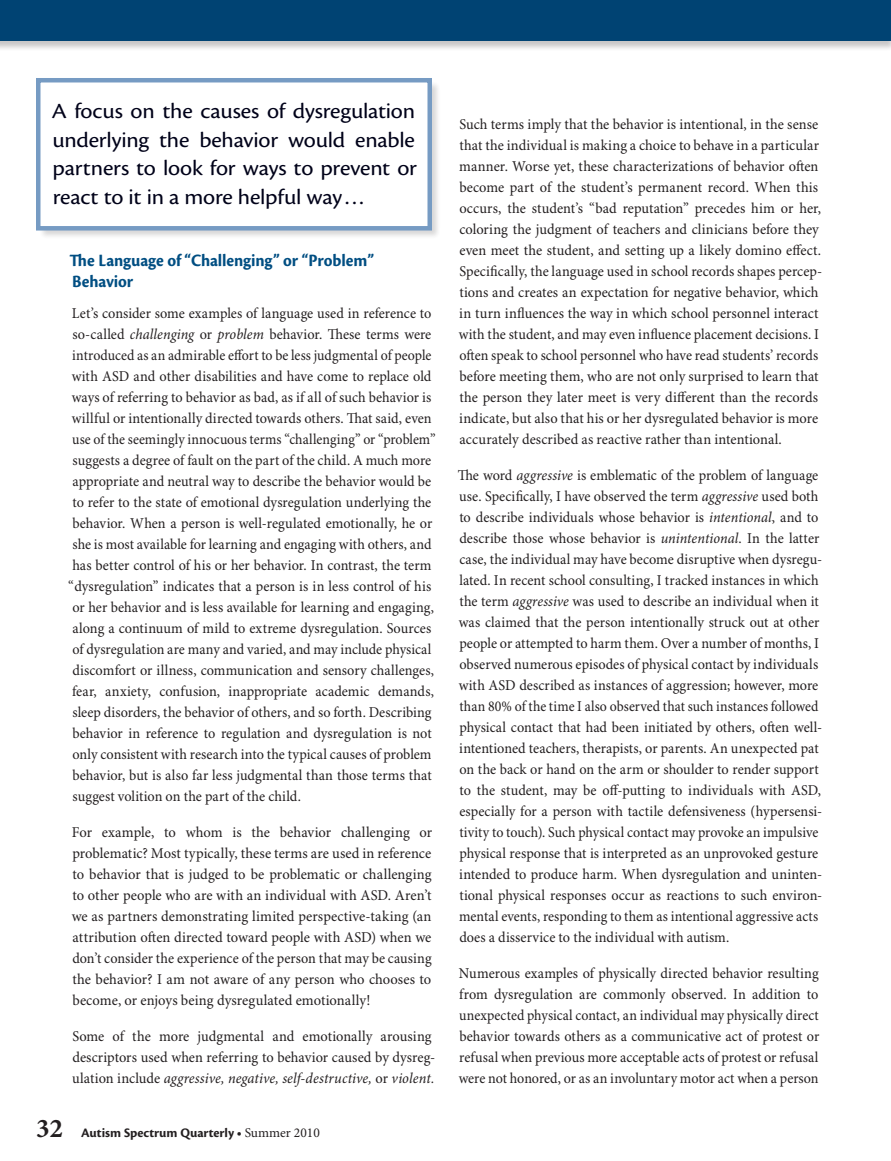
<style>
.page{position:relative;width:891px;height:1161px;background:#fff}
.page>*{position:absolute;margin:0;border:0;box-sizing:border-box;transform-origin:0 0}
.t1{font:22.5px/28.5px "Cronos Pro";letter-spacing:-.01em;color:#000219;text-align:justify;scale:1.06 1}
.t2{font:700 18px/21px "Cronos Pro";letter-spacing:-.005em;color:#004e82;scale:.95 1}
.t3{font:15px/21px "Minion Pro";color:#231f20;scale:.95 1}
.t4{font:15px/21px "Minion Pro";color:#231f20;scale:.96 1}
.t5{font:15px/21px "Minion Pro";color:#231f20;text-align:justify}
.t6{font:700 13.5px "Cronos Pro";color:#231f20}
.s1{font-style:italic}
.s2{font-family:"Minion Pro";font-size:27px}
.s3{font-family:"Minion Pro";font-weight:400}
</style>
<div class="page">
<div style="left:0;top:0;width:891px;height:51px;background:#231f20;opacity:.25"></div>
<div style="left:0;top:0;width:891px;height:40px;background:#004373"></div>
<div style="left:39px;top:81px;width:402px;height:158px;background:#231f20;opacity:.25"></div>
<div style="left:38px;top:80px;width:392px;height:148px;background:#fff"></div>
<div style="left:36px;top:78px;width:396px;height:153px;border:4px solid #769bc3"></div>
<h1 class="t1" style="left:52px;top:97px;width:346px">A focus on the causes of dysregulation underlying the behavior would enable partners to look for ways to prevent or react to it in a more helpful way . . .</h1>
<p class="t2" style="left:70px;top:250px;width:322px">The Language of “Challenging” or “Problem”<br>Behavior</p>
<p class="t3" style="left:68px;top:303px;width:388px">Let’s consider some examples of language used in reference to so-called <span class="s1">challenging</span> or <span class="s1">problem</span> behavior. These terms were introduced as an admirable effort to be less judgmental of people with ASD and other disabilities and have come to replace old ways of referring to behavior as bad, as if all of such behavior is willful or intentionally directed towards others. That said, even use of the seemingly innocuous terms “challenging” or “problem” suggests a degree of fault on the part of the child. A much more appropriate and neutral way to describe the behavior would be to refer to the state of emotional dysregulation underlying the behavior. When a person is well-regulated emotionally, he or she is most available for learning and engaging with others, and has better control of his or her behavior. In contrast, the term “dysregulation” indicates that a person is in less control of his or her behavior and is less available for learning and engaging, along a continuum of mild to extreme dysregulation. Sources of dysregulation are many and varied, and may include physical discomfort or illness, communication and sensory challenges, fear, anxiety, confusion, inappropriate academic demands, sleep disorders, the behavior of others, and so forth. Describing behavior in reference to regulation and dysregulation is not only consistent with research into the typical causes of problem behavior, but is also far less judgmental than those terms that suggest volition on the part of the child.</p>
<p class="t5" style="left:72px;top:822px;width:362px">For example, to whom is the behavior challenging or problematic? Most typically, these terms are used in reference to behavior that is judged to be problematic or challenging to other people who are with an individual with ASD. Aren’t we as partners demonstrating limited perspective-taking (an attribution often directed toward people with ASD) when we don’t consider the experience of the person that may be causing the behavior? I am not aware of any person who chooses to become, or enjoys being dysregulated emotionally!</p>
<p class="t4" style="left:72px;top:1026px;width:380px">Some of the more judgmental and emotionally arousing descriptors used when referring to behavior caused by dysreg&shy;ulation include <span class="s1">aggressive, negative, self-destructive,</span> or <span class="s1">violent.</span></p>
<p class="t6" style="left:36px;top:1125px;width:285px"><span class="s2">32</span> Autism Spectrum Quarterly • <span class="s3">Summer 2010</span></p>
<p class="t4" style="left:459px;top:114px;width:380px">Such terms imply that the behavior is intentional, in the sense that the individual is making a choice to behave in a particular manner. Worse yet, these characterizations of behavior often become part of the student’s permanent record. When this occurs, the student’s “bad reputation” precedes him or her, coloring the judgment of teachers and clinicians before they even meet the student, and setting up a likely domino effect.<br>Specifically, the language used in school records shapes percep&shy;tions and creates an expectation for negative behavior, which in turn influences the way in which school personnel interact with the student, and may even influence placement decisions. I often speak to school personnel who have read students’ records before meeting them, who are not only surprised to learn that the person they later meet is very different than the records indicate, but also that his or her dysregulated behavior is more accurately described as reactive rather than intentional.</p>
<p class="t3" style="left:458px;top:465px;width:385px">The word <span class="s1">aggressive</span> is emblematic of the problem of language use. Specifically, I have observed the term <span class="s1">aggressive</span> used both to describe individuals whose behavior is <span class="s1">intentional</span>, and to describe those whose behavior is <span class="s1">unintentional</span>. In the latter case, the individual may have become disruptive when dysregu&shy;lated. In recent school consulting, I tracked instances in which the term <span class="s1">aggressive</span> was used to describe an individual when it was claimed that the person intentionally struck out at other people or attempted to harm them. Over a number of months, I observed numerous episodes of physical contact by individuals with ASD described as instances of aggression; however, more than 80% of the time I also observed that such instances followed physical contact that had been initiated by others, often well&shy;intentioned teachers, therapists, or parents. An unexpected pat on the back or hand on the arm or shoulder to render support to the student, may be off-putting to individuals with ASD, especially for a person with tactile defensiveness (hypersensi&shy;tivity to touch). Such physical contact may provoke an impulsive physical response that is interpreted as an unprovoked gesture intended to produce harm. When dysregulation and uninten&shy;tional physical responses occur as reactions to such environ&shy;mental events, responding to them as intentional aggressive acts does a disservice to the individual with autism.</p>
<p class="t3" style="left:459px;top:963px;width:381px;text-align:justify">Numerous examples of physically directed behavior resulting from dysregulation are commonly observed. In addition to unexpected physical contact, an individual may physically direct behavior towards others as a communicative act of protest or refusal when previous more acceptable acts of protest or refusal were not honored, or as an involuntary motor act when a person</p>
</div>
